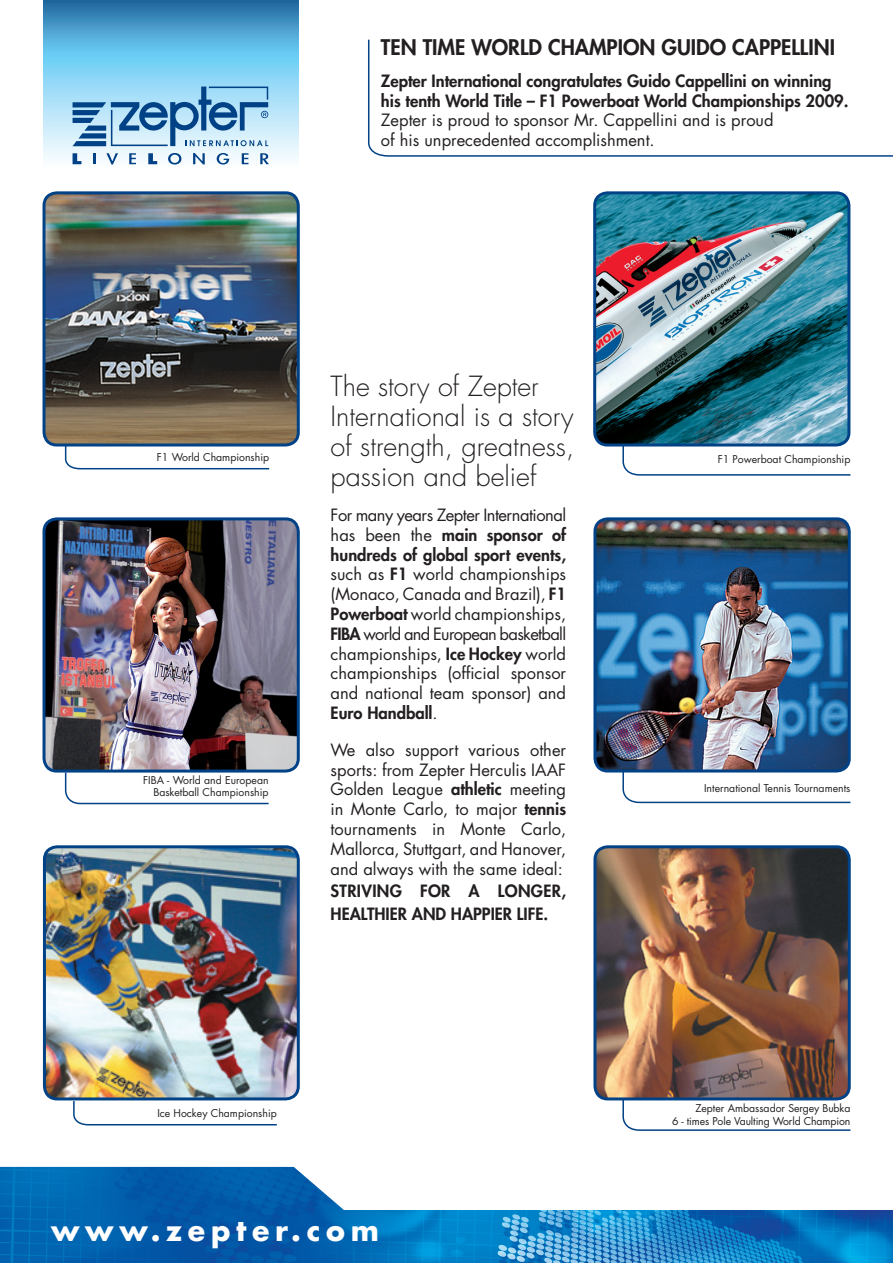
<style>
.page{position:relative;width:893px;height:1263px;background:#fff}
.page>*{position:absolute;margin:0;border:0;box-sizing:border-box;transform-origin:0 0}
.t1{font:700 28.5px "Futura Std";letter-spacing:.2em;color:#fff}
.t2{font:300 27px/30px "Futura Std";color:#231f20}
.t3{font:800 21px "Futura Std";color:#231f20}
.t4{font:16.5px/19.8px "Futura Std";color:#231f20;text-align:justify}
.t5{font:800 16.5px/19.8px "Futura Std";color:#231f20}
.t6{font:10.5px "Futura Std";color:#231f20}
.s1{font-weight:400}
.s2{font-weight:800}
</style>
<div class="page">
<img style="left:0;top:1167px;width:893px;height:96px">
<img style="left:44px;top:849px;width:252px;height:250px">
<div style="left:43px;top:845px;width:257px;height:255px;border:3px solid #014286;border-radius:13px"></div>
<img style="left:597px;top:195px;width:252px;height:250px">
<div style="left:593px;top:191px;width:257px;height:255px;border:3px solid #014286;border-radius:13px"></div>
<img style="left:597px;top:521px;width:251px;height:250px">
<div style="left:593px;top:517px;width:258px;height:255px;border:3px solid #014286;border-radius:13px"></div>
<img style="left:44px;top:195px;width:253px;height:249px">
<div style="left:43px;top:191px;width:257px;height:255px;border:3px solid #014286;border-radius:13px"></div>
<img style="left:597px;top:849px;width:250px;height:250px">
<div style="left:593px;top:845px;width:258px;height:255px;border:3px solid #014286;border-radius:13px"></div>
<img style="left:44px;top:521px;width:253px;height:250px">
<div style="left:43px;top:517px;width:257px;height:255px;border:3px solid #014286;border-radius:13px"></div>
<svg style="left:64px;top:443px;width:207px;height:27px"></svg>
<svg style="left:64px;top:771px;width:206px;height:34px"></svg>
<svg style="left:72px;top:1099px;width:206px;height:27px"></svg>
<svg style="left:622px;top:443px;width:229px;height:33px"></svg>
<svg style="left:622px;top:770px;width:229px;height:34px"></svg>
<svg style="left:622px;top:1098px;width:229px;height:33px"></svg>
<svg style="left:44px;top:0;width:255px;height:165px;background:#7abfe2"></svg>
<svg style="left:73px;top:153px;width:8px;height:11px"></svg>
<svg style="left:93px;top:153px;width:2px;height:11px"></svg>
<svg style="left:106px;top:153px;width:12px;height:12px"></svg>
<svg style="left:129px;top:153px;width:7px;height:11px"></svg>
<svg style="left:148px;top:153px;width:9px;height:11px"></svg>
<svg style="left:168px;top:153px;width:13px;height:12px"></svg>
<svg style="left:193px;top:153px;width:12px;height:11px"></svg>
<svg style="left:217px;top:153px;width:12px;height:12px"></svg>
<svg style="left:242px;top:153px;width:7px;height:11px"></svg>
<svg style="left:260px;top:153px;width:9px;height:11px"></svg>
<svg style="left:73px;top:87px;width:195px;height:59px;background:#84b4d6"></svg>
<svg style="left:368px;top:39px;width:525px;height:118px"></svg>
<p class="t3" style="left:381px;top:34px;width:456px">TEN TIME WORLD CHAMPION GUIDO CAPPELLINI</p>
<p class="t5" style="left:381px;top:71px;width:469px">Zepter International congratulates Guido Cappellini on winning his tenth World Title – F1 Powerboat World Championships 2009.<br><span class="s1">Zepter is proud to sponsor Mr. Cappellini and is proud</span></p>
<p class="t4" style="left:381px;top:130px;width:275px">of his unprecedented accomplishment.</p>
<p class="t6" style="left:157px;top:450px;width:114px">F1 World Championship</p>
<p class="t6" style="left:143px;top:773px;width:127px">FIBA - World and European</p>
<p class="t6" style="left:153px;top:785px;width:117px">Basketball Championship</p>
<p class="t2" style="left:331px;top:372px;width:210px">The story of Zepter</p>
<p class="t2" style="left:331px;top:402px;width:245px">International is a story</p>
<p class="t2" style="left:331px;top:432px;width:245px">of strength, greatness, passion and belief</p>
<p class="t4" style="left:331px;top:505px;width:237px">For many years Zepter International has been the <span class="s2">main sponsor of hundreds of global sport events, </span>such as <span class="s2">F1</span> world championships (Monaco, Canada and Brazil), <span class="s2">F1<br>Powerboat</span> world championships, <span class="s2">FIBA</span> world and European basketball championships, <span class="s2">Ice Hockey</span> world championships (official sponsor and national team sponsor) and <span class="s2">Euro Handball</span>.</p>
<p class="t4" style="left:331px;top:740px;width:237px">We also support various other sports: from Zepter Herculis IAAF Golden League <span class="s2">athletic</span> meeting in Monte Carlo, to major <span class="s2">tennis </span>tournaments in Monte Carlo, Mallorca, Stuttgart, and Hanover, and always with the same ideal:</p>
<p class="t5" style="left:331px;top:880px;width:237px;line-height:22.5px">STRIVING FOR A LONGER,<br>HEALTHIER AND HAPPIER LIFE.</p>
<p class="t6" style="left:157px;top:1106px;width:121px">Ice Hockey Championship</p>
<p class="t6" style="left:718px;top:453px;width:134px">F1 Powerboat Championship</p>
<p class="t6" style="left:704px;top:781px;width:148px">International Tennis Tournaments</p>
<p class="t6" style="left:695px;top:1102px;width:157px">Zepter Ambassador Sergey Bubka</p>
<p class="t6" style="left:672px;top:1114px;width:180px">6 - times Pole Vaulting World Champion</p>
<h1 class="t1" style="left:51px;top:1211px;width:329px">www.zepter.com</h1>
</div>
